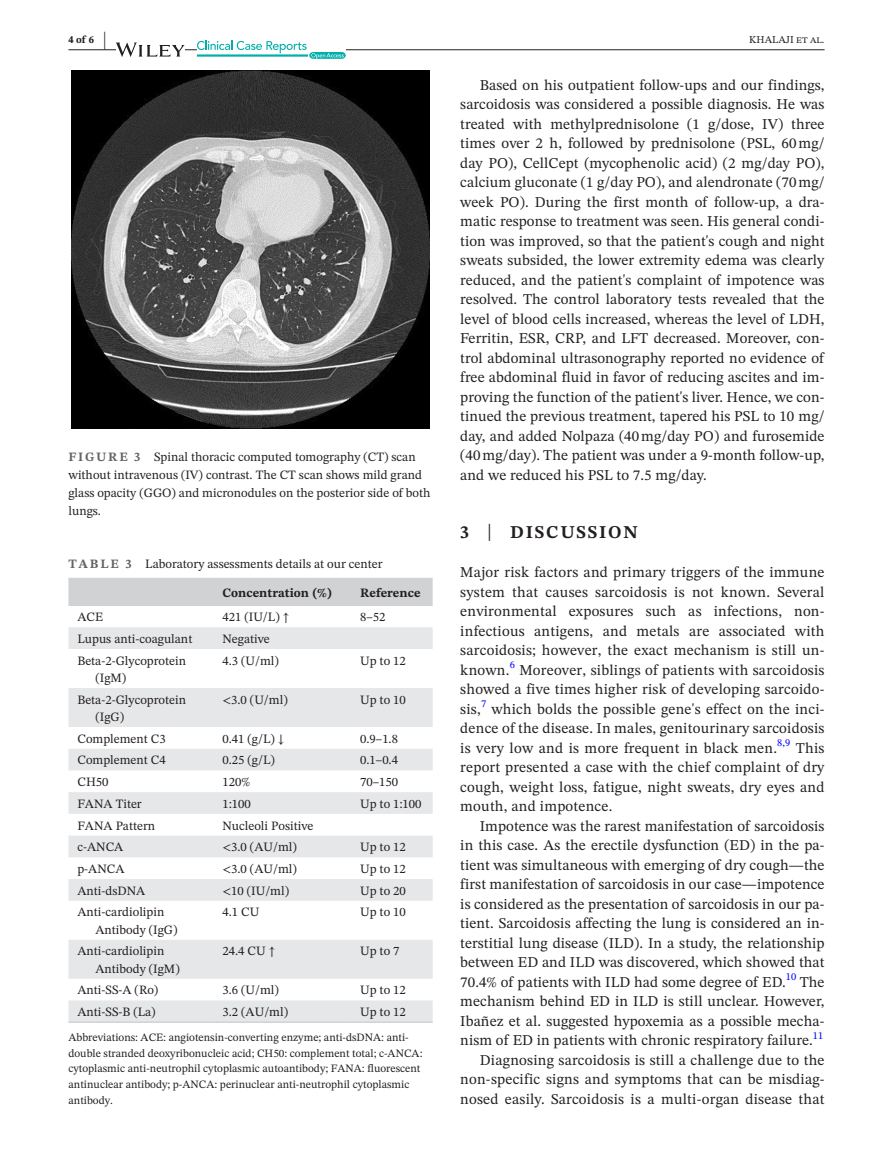
<style>
.page{position:relative;width:893px;height:1174px;background:#fff}
.page>*{position:absolute;margin:0;border:0;box-sizing:border-box;transform-origin:0 0}
.t1{font:700 18px "STIX Two Text";letter-spacing:.1em;color:#231f20}
.t2{font:15px/19.5px "STIX Two Text";letter-spacing:.015em;color:#231f20;text-align:justify}
.t3{font:12.75px/17.2px "STIX Two Text";color:#231f20}
.t4{font:700 12.75px "STIX Two Text";color:#231f20}
.t5{font:11.25px/15.8px "STIX Two Text";color:#231f20}
.t6{font:10.5px "STIX Two Text";color:#231f20}
.t7{font:10.5px "STIX Two Text";color:#00f}
.t8{font:700 10.5px "STIX Two Text";color:#231f20}
.s1{font-size:21px}
.s2{font-weight:700;color:#636366}
.s3{font-family:"STIX"}
.s4{font-weight:400;font-size:23.7px}
</style>
<div class="page">
<hr style="left:68px;top:49px;width:756px;height:1px;background:#231f20">
<svg style="left:116px;top:43px;width:69px;height:14px"></svg>
<svg style="left:197px;top:41px;width:149px;height:18px"></svg>
<div style="left:68px;top:70px;width:365px;height:359px;background:linear-gradient(to bottom,#fff,#fff)"></div>
<img style="left:72px;top:70px;width:357px;height:359px">
<div style="left:68px;top:578px;width:365px;height:28px;background:#d1d2d4"></div>
<svg style="left:68px;top:627px;width:365px;height:394px;fill:#e7e8ea"></svg>
<hr style="left:68px;top:1021px;width:145px;height:2px;background:#d1d2d4">
<hr style="left:213px;top:1021px;width:138px;height:2px;background:#d1d2d4">
<hr style="left:351px;top:1021px;width:82px;height:2px;background:#d1d2d4">
<p class="t8" style="left:68px;top:32px;width:39px">4 of 6 <span class="s1">|</span></p>
<p class="t6" style="left:749px;top:32px;width:77px">KHALAJI et al.</p>
<p class="t2" style="left:460px;top:75px;width:366px;text-indent:20px">Based on his outpatient follow-ups and our findings, sarcoidosis was considered a possible diagnosis. He was treated with methylprednisolone (1 g/dose, IV) three times over 2 h, followed by prednisolone (PSL, 60mg/ day PO), CellCept (mycophenolic acid) (2 mg/day PO), calcium gluconate (1 g/day PO), and alendronate (70mg/ week PO). During the first month of follow-up, a dra&shy;matic response to treatment was seen. His general condi&shy;tion was improved, so that the patient's cough and night sweats subsided, the lower extremity edema was clearly reduced, and the patient's complaint of impotence was resolved. The control laboratory tests revealed that the level of blood cells increased, whereas the level of LDH, Ferritin, ESR, CRP, and LFT decreased. Moreover, con&shy;trol abdominal ultrasonography reported no evidence of free abdominal fluid in favor of reducing ascites and im&shy;proving the function of the patient's liver. Hence, we con&shy;tinued the previous treatment, tapered his PSL to 10 mg/ day, and added Nolpaza (40mg/day PO) and furosemide (40mg/day). The patient was under a 9-month follow-up, and we reduced his PSL to 7.5 mg/day.</p>
<p class="t3" style="left:68px;top:447px;width:363px;line-height:18px"><span class="s2">FIGURE 3</span> Spinal thoracic computed tomography (CT) scan without intravenous (IV) contrast. The CT scan shows mild grand glass opacity (GGO) and micronodules on the posterior side of both lungs.</p>
<p class="t3" style="left:68px;top:555px;width:316px"><span class="s2">TABLE 3</span> Laboratory assessments details at our center</p>
<p class="t4" style="left:222px;top:583px;width:111px">Concentration (%)</p>
<p class="t4" style="left:360px;top:583px;width:62px">Reference</p>
<p class="t3" style="left:77px;top:608px;width:27px">ACE</p>
<p class="t3" style="left:222px;top:608px;width:68px">421 (IU/L) <span class="s3">↑</span></p>
<p class="t3" style="left:360px;top:608px;width:27px">8–52</p>
<p class="t3" style="left:77px;top:630px;width:116px">Lupus anti-coagulant</p>
<p class="t3" style="left:222px;top:630px;width:49px">Negative</p>
<p class="t3" style="left:95px;top:652px;width:92px;text-indent:-18px">Beta-2-Glycoprotein (IgM)</p>
<p class="t3" style="left:222px;top:652px;width:58px">4.3 (U/ml)</p>
<p class="t3" style="left:360px;top:652px;width:47px">Up to 12</p>
<p class="t3" style="left:95px;top:691px;width:92px;text-indent:-18px">Beta-2-Glycoprotein (IgG)</p>
<p class="t3" style="left:222px;top:691px;width:67px"><span class="s3">&lt;</span>3.0 (U/ml)</p>
<p class="t3" style="left:360px;top:691px;width:47px">Up to 10</p>
<p class="t3" style="left:77px;top:730px;width:90px">Complement C3</p>
<p class="t3" style="left:222px;top:730px;width:63px">0.41 (g/L) <span class="s3">↓</span></p>
<p class="t3" style="left:360px;top:730px;width:39px">0.9–1.8</p>
<p class="t3" style="left:77px;top:751px;width:90px">Complement C4</p>
<p class="t3" style="left:222px;top:751px;width:54px">0.25 (g/L)</p>
<p class="t3" style="left:360px;top:751px;width:39px">0.1–0.4</p>
<p class="t3" style="left:77px;top:773px;width:33px">CH50</p>
<p class="t3" style="left:222px;top:773px;width:29px">120%</p>
<p class="t3" style="left:360px;top:773px;width:39px">70–150</p>
<p class="t3" style="left:77px;top:795px;width:66px">FANA Titer</p>
<p class="t3" style="left:222px;top:795px;width:30px">1:100</p>
<p class="t3" style="left:360px;top:795px;width:63px">Up to 1:100</p>
<p class="t3" style="left:77px;top:816px;width:79px">FANA Pattern</p>
<p class="t3" style="left:222px;top:816px;width:92px">Nucleoli Positive</p>
<p class="t3" style="left:77px;top:838px;width:48px">c-ANCA</p>
<p class="t3" style="left:222px;top:838px;width:76px"><span class="s3">&lt;</span>3.0 (AU/ml)</p>
<p class="t3" style="left:360px;top:838px;width:47px">Up to 12</p>
<p class="t3" style="left:77px;top:860px;width:49px">p-ANCA</p>
<p class="t3" style="left:222px;top:860px;width:76px"><span class="s3">&lt;</span>3.0 (AU/ml)</p>
<p class="t3" style="left:360px;top:860px;width:47px">Up to 12</p>
<p class="t3" style="left:77px;top:881px;width:69px">Anti-dsDNA</p>
<p class="t3" style="left:222px;top:881px;width:68px"><span class="s3">&lt;</span>10 (IU/ml)</p>
<p class="t3" style="left:360px;top:881px;width:47px">Up to 20</p>
<p class="t3" style="left:95px;top:903px;width:84px;text-indent:-18px">Anti-cardiolipin<br>Antibody (IgG)</p>
<p class="t3" style="left:222px;top:903px;width:38px">4.1 CU</p>
<p class="t3" style="left:360px;top:903px;width:47px">Up to 10</p>
<p class="t3" style="left:95px;top:942px;width:86px;text-indent:-18px">Anti-cardiolipin<br>Antibody (IgM)</p>
<p class="t3" style="left:222px;top:942px;width:54px">24.4 CU <span class="s3">↑</span></p>
<p class="t3" style="left:360px;top:942px;width:41px">Up to 7</p>
<p class="t3" style="left:77px;top:981px;width:82px">Anti-SS-A (Ro)</p>
<p class="t3" style="left:222px;top:981px;width:58px">3.6 (U/ml)</p>
<p class="t3" style="left:360px;top:981px;width:47px">Up to 12</p>
<p class="t3" style="left:77px;top:1003px;width:80px">Anti-SS-B (La)</p>
<p class="t3" style="left:222px;top:1003px;width:67px">3.2 (AU/ml)</p>
<p class="t3" style="left:360px;top:1003px;width:47px">Up to 12</p>
<p class="t5" style="left:68px;top:1029px;width:355px">Abbreviations: ACE: angiotensin-converting enzyme; anti-dsDNA: anti&shy;double stranded deoxyribonucleic acid; CH50: complement total; c-ANCA: cytoplasmic anti-neutrophil cytoplasmic autoantibody; FANA: fluorescent antinuclear antibody; p-ANCA: perinuclear anti-neutrophil cytoplasmic antibody.</p>
<p class="t1" style="left:460px;top:519px;width:179px">3 <span class="s4">|</span> DISCUSSION</p>
<p class="t2" style="left:460px;top:562px;width:366px">Major risk factors and primary triggers of the immune system that causes sarcoidosis is not known. Several environmental exposures such as infections, non&shy;infectious antigens, and metals are associated with sarcoidosis; however, the exact mechanism is still un&shy;known.</p>
<p class="t7" style="left:510px;top:657px;width:7px">6</p>
<p class="t2" style="left:460px;top:660px;width:366px;text-indent:59px">Moreover, siblings of patients with sarcoidosis showed a five times higher risk of developing sarcoido&shy;sis,</p>
<p class="t7" style="left:481px;top:696px;width:7px">7</p>
<p class="t2" style="left:460px;top:699px;width:366px;text-indent:31px">which bolds the possible gene's effect on the inci&shy;dence of the disease. In males, genitourinary sarcoidosis is very low and is more frequent in black men.</p>
<p class="t7" style="left:777px;top:735px;width:15px">8,9</p>
<p class="t2" style="left:460px;top:738px;width:366px;text-indent:336px">This report presented a case with the chief complaint of dry cough, weight loss, fatigue, night sweats, dry eyes and mouth, and impotence.</p>
<p class="t2" style="left:460px;top:816px;width:366px;text-indent:20px">Impotence was the rarest manifestation of sarcoidosis in this case. As the erectile dysfunction (ED) in the pa&shy;tient was simultaneous with emerging of dry cough—the first manifestation of sarcoidosis in our case—impotence is considered as the presentation of sarcoidosis in our pa&shy;tient. Sarcoidosis affecting the lung is considered an in&shy;terstitial lung disease (ILD). In a study, the relationship between ED and ILD was discovered, which showed that 70.4% of patients with ILD had some degree of ED.</p>
<p class="t7" style="left:786px;top:969px;width:12px">10</p>
<p class="t2" style="left:460px;top:972px;width:366px;text-indent:339px">The mechanism behind ED in ILD is still unclear. However, Ibañez et al. suggested hypoxemia as a possible mecha&shy;nism of ED in patients with chronic respiratory failure.</p>
<p class="t7" style="left:813px;top:1027px;width:12px">11</p>
<p class="t2" style="left:460px;top:1050px;width:366px;text-indent:20px">Diagnosing sarcoidosis is still a challenge due to the non-specific signs and symptoms that can be misdiag&shy;nosed easily. Sarcoidosis is a multi-organ disease that</p>
</div>
